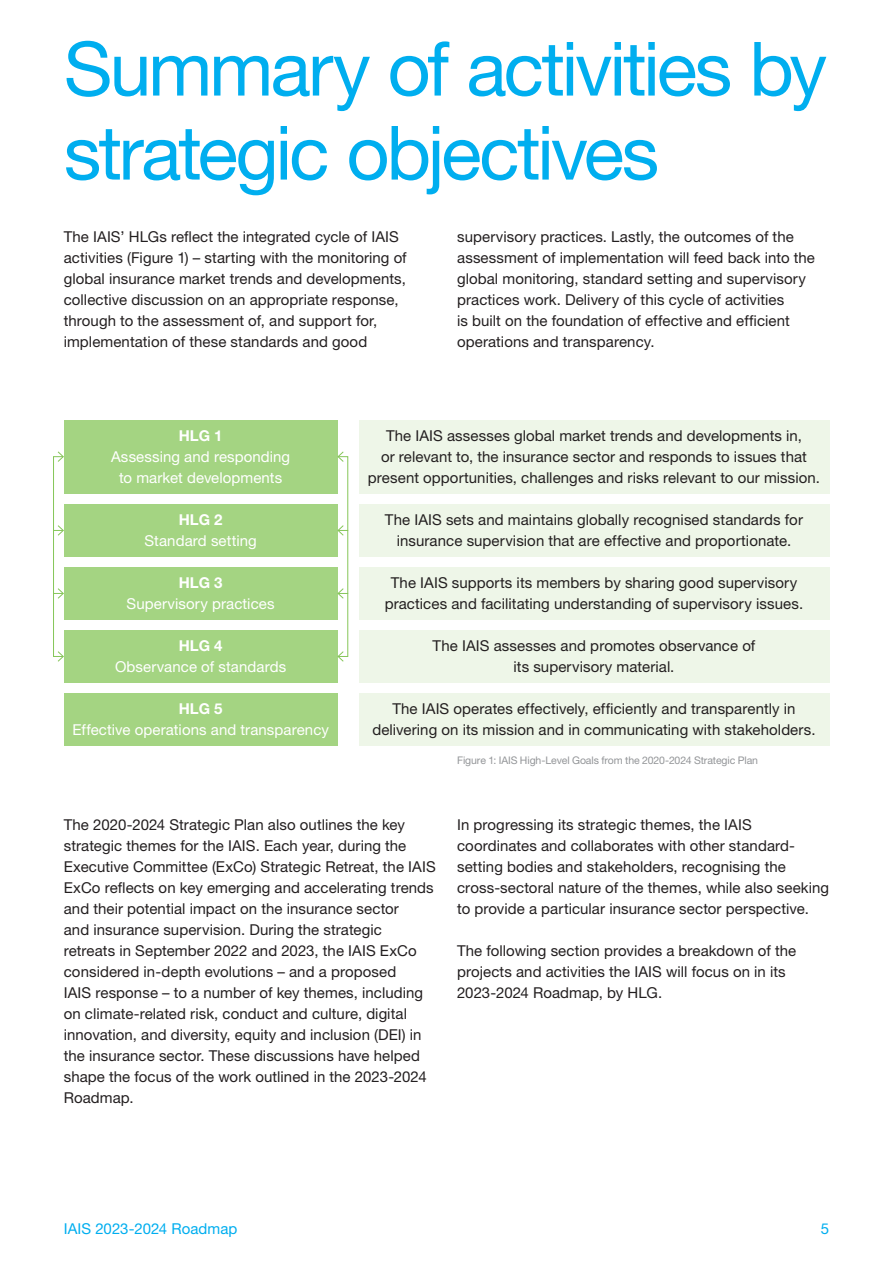
<style>
.page{position:relative;width:893px;height:1263px;background:#fff}
.page>*{position:absolute;margin:0;border:0;box-sizing:border-box;transform-origin:0 0}
.t1{font:75px/84px "Helvetica Neue LT Std";letter-spacing:-.04em;color:#00aeef}
.t2{font:15px/21px "Helvetica Neue LT Std";letter-spacing:.005em;color:#231f20}
.t3{font:15px/21px "Helvetica Neue LT Std";letter-spacing:.005em;color:#fff;text-align:center}
.t4{font:15px "Helvetica Neue LT Std";letter-spacing:.005em;color:#00aeef}
.t5{font:700 15px "Helvetica Neue LT Std";color:#fff}
.t6{font:10.5px "Helvetica Neue LT Std";letter-spacing:-.01em;color:#939598}
</style>
<div class="page">
<div style="left:359px;top:567px;width:470px;height:53px;background:#eef6e8"></div>
<div style="left:359px;top:420px;width:470px;height:74px;background:#eef6e8"></div>
<div style="left:359px;top:504px;width:470px;height:52px;background:#eef6e8"></div>
<div style="left:359px;top:630px;width:470px;height:52px;background:#eef6e8"></div>
<div style="left:359px;top:693px;width:470px;height:53px;background:#eef6e8"></div>
<div style="left:64px;top:420px;width:274px;height:74px;background:#a4d482"></div>
<div style="left:64px;top:504px;width:274px;height:52px;background:#a4d482"></div>
<div style="left:64px;top:567px;width:274px;height:53px;background:#a4d482"></div>
<div style="left:64px;top:630px;width:274px;height:52px;background:#a4d482"></div>
<div style="left:64px;top:693px;width:274px;height:53px;background:#a4d482"></div>
<svg style="left:337px;top:451px;width:12px;height:211px"></svg>
<svg style="left:53px;top:451px;width:11px;height:211px"></svg>
<h1 class="t1" style="left:64px;top:26px;width:765px">Summary of activities by strategic objectives</h1>
<p class="t2" style="left:64px;top:226px;width:344px">The IAIS’ HLGs reflect the integrated cycle of IAIS activities (Figure 1) – starting with the monitoring of global insurance market trends and developments, collective discussion on an appropriate response, through to the assessment of, and support for, implementation of these standards and good</p>
<p class="t2" style="left:457px;top:226px;width:359px">supervisory practices. Lastly, the outcomes of the assessment of implementation will feed back into the global monitoring, standard setting and supervisory practices work. Delivery of this cycle of activities<br>is built on the foundation of effective and efficient operations and transparency.</p>
<p class="t5" style="left:179px;top:427px;width:45px">HLG 1</p>
<p class="t3" style="left:111px;top:446px;width:181px">Assessing and responding to market developments</p>
<p class="t5" style="left:179px;top:511px;width:45px">HLG 2</p>
<p class="t3" style="left:144px;top:530px;width:114px">Standard setting</p>
<p class="t5" style="left:179px;top:574px;width:45px">HLG 3</p>
<p class="t3" style="left:127px;top:593px;width:149px">Supervisory practices</p>
<p class="t5" style="left:179px;top:637px;width:45px">HLG 4</p>
<p class="t3" style="left:115px;top:656px;width:173px">Observance of standards</p>
<p class="t5" style="left:179px;top:700px;width:45px">HLG 5</p>
<p class="t3" style="left:72px;top:719px;width:258px">Effective operations and transparency</p>
<p class="t2" style="left:368px;top:425px;width:454px;text-align:center">The IAIS assesses global market trends and developments in,<br>or relevant to, the insurance sector and responds to issues that present opportunities, challenges and risks relevant to our mission.</p>
<p class="t2" style="left:385px;top:509px;width:420px;text-align:center">The IAIS sets and maintains globally recognised standards for insurance supervision that are effective and proportionate.</p>
<p class="t2" style="left:385px;top:572px;width:420px;text-align:center">The IAIS supports its members by sharing good supervisory practices and facilitating understanding of supervisory issues.</p>
<p class="t2" style="left:433px;top:635px;width:324px;text-align:center">The IAIS assesses and promotes observance of its supervisory material.</p>
<p class="t2" style="left:372px;top:698px;width:444px;text-align:center">The IAIS operates effectively, efficiently and transparently in delivering on its mission and in communicating with stakeholders.</p>
<p class="t6" style="left:457px;top:754px;width:302px">Figure 1: IAIS High-Level Goals from the 2020-2024 Strategic Plan</p>
<p class="t2" style="left:64px;top:814px;width:373px">The 2020-2024 Strategic Plan also outlines the key strategic themes for the IAIS. Each year, during the Executive Committee (ExCo) Strategic Retreat, the IAIS ExCo reflects on key emerging and accelerating trends and their potential impact on the insurance sector<br>and insurance supervision. During the strategic retreats in September 2022 and 2023, the IAIS ExCo considered in-depth evolutions – and a proposed<br>IAIS response – to a number of key themes, including on climate-related risk, conduct and culture, digital innovation, and diversity, equity and inclusion (DEI) in the insurance sector. These discussions have helped shape the focus of the work outlined in the 2023-2024<br>Roadmap.</p>
<p class="t2" style="left:457px;top:814px;width:373px">In progressing its strategic themes, the IAIS coordinates and collaborates with other standard&shy;setting bodies and stakeholders, recognising the cross-sectoral nature of the themes, while also seeking to provide a particular insurance sector perspective.</p>
<p class="t2" style="left:457px;top:940px;width:341px">The following section provides a breakdown of the projects and activities the IAIS will focus on in its<br>2023-2024 Roadmap, by HLG.</p>
<p class="t4" style="left:64px;top:1220px;width:175px">IAIS 2023-2024 Roadmap</p>
<p class="t4" style="left:821px;top:1220px;width:10px">5</p>
</div>
